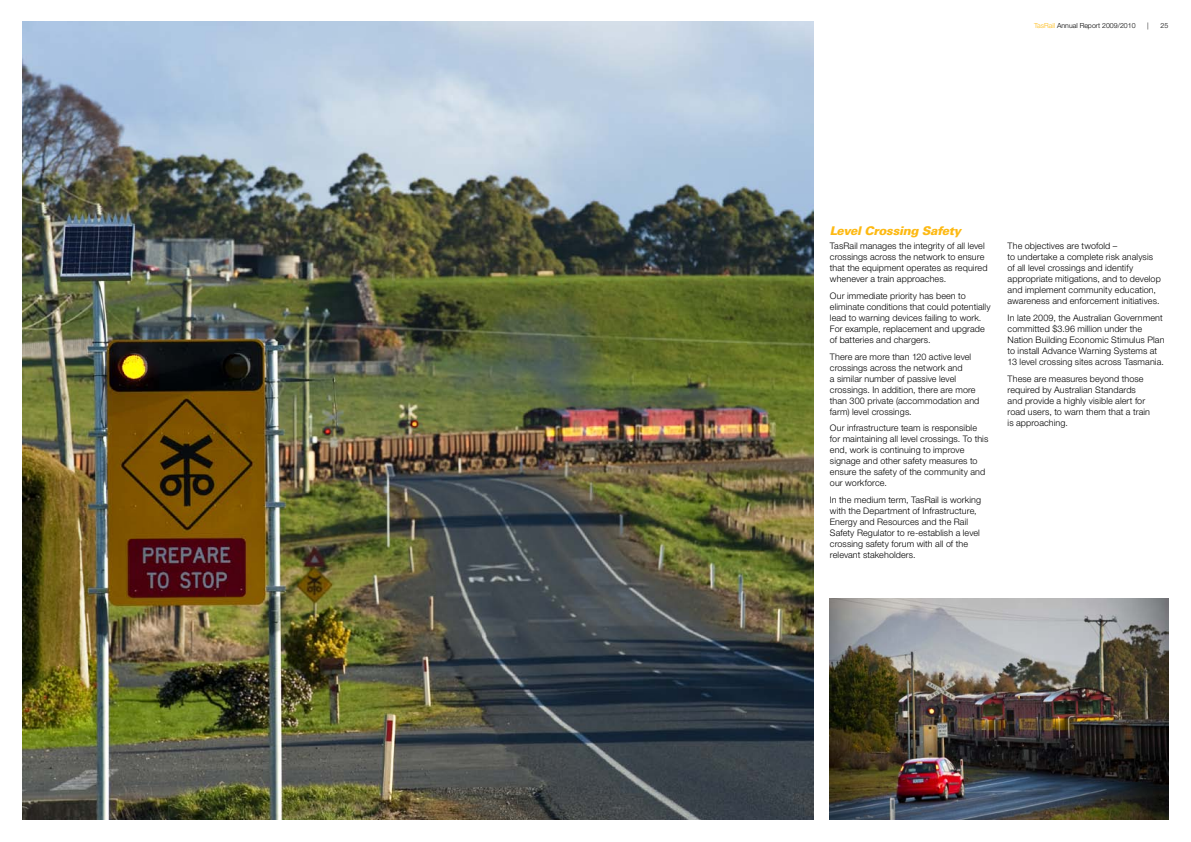
<style>
.page{position:relative;width:1191px;height:842px;background:#fff}
.page>*{position:absolute;margin:0;border:0;box-sizing:border-box;transform-origin:0 0}
.t1{font:italic 900 12px "Univers LT Std";letter-spacing:-.03em;color:#fdb913}
.t2{font:300 9px/11px "Helvetica Neue LT";letter-spacing:.01em;color:#000}
.t3{font:300 7px "Helvetica Neue LT";color:#000}
.s1{color:#fdb913}
</style>
<div class="page">
<img style="left:23px;top:22px;width:790px;height:797px">
<img style="left:830px;top:598px;width:338px;height:221px">
<p class="t3" style="left:1034px;top:21px;width:103px"><span class="s1">TasRail</span> Annual Report 2009/2010</p>
<p class="t3" style="left:1147px;top:21px;width:3px">|</p>
<p class="t3" style="left:1160px;top:21px;width:9px">25</p>
<h1 class="t1" style="left:830px;top:224px;width:133px">Level Crossing Safety</h1>
<p class="t2" style="left:830px;top:240px;width:159px">TasRail manages the integrity of all level crossings across the network to ensure that the equipment operates as required whenever a train approaches.</p>
<p class="t2" style="left:830px;top:290px;width:162px">Our immediate priority has been to eliminate conditions that could potentially lead to warning devices failing to work.<br>For example, replacement and upgrade of batteries and chargers.</p>
<p class="t2" style="left:830px;top:351px;width:151px">There are more than 120 active level crossings across the network and<br>a similar number of passive level crossings. In addition, there are more than 300 private (accommodation and farm) level crossings.</p>
<p class="t2" style="left:830px;top:422px;width:160px">Our infrastructure team is responsible for maintaining all level crossings. To this end, work is continuing to improve signage and other safety measures to ensure the safety of the community and our workforce.</p>
<p class="t2" style="left:830px;top:494px;width:153px">In the medium term, TasRail is working with the Department of Infrastructure, Energy and Resources and the Rail Safety Regulator to re-establish a level crossing safety forum with all of the relevant stakeholders.</p>
<p class="t2" style="left:1007px;top:240px;width:155px">The objectives are twofold –<br>to undertake a complete risk analysis of all level crossings and identify appropriate mitigations, and to develop and implement community education, awareness and enforcement initiatives.</p>
<p class="t2" style="left:1007px;top:312px;width:158px">In late 2009, the Australian Government committed $3.96 million under the Nation Building Economic Stimulus Plan to install Advance Warning Systems at 13 level crossing sites across Tasmania.</p>
<p class="t2" style="left:1007px;top:373px;width:144px">These are measures beyond those required by Australian Standards and provide a highly visible alert for road users, to warn them that a train is approaching.</p>
</div>
